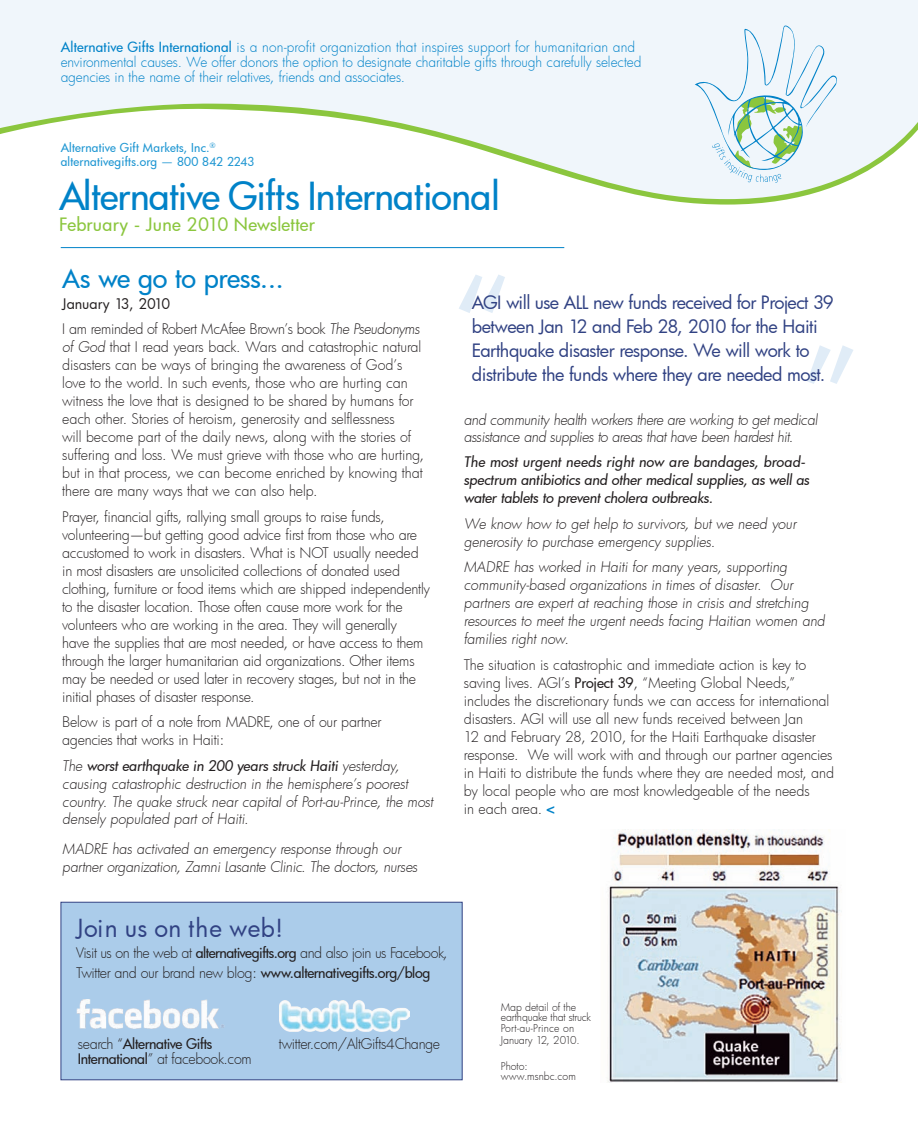
<style>
.page{position:relative;width:918px;height:1134px;background:#fff}
.page>*{position:absolute;margin:0;border:0;box-sizing:border-box;transform-origin:0 0}
.t1{font:37.8px "Futura Md";letter-spacing:-.02em;color:#0082c8}
.t2{font:27px "Futura Md";letter-spacing:-.01em;color:#0082c8}
.t3{font:24.3px "Futura Bk";letter-spacing:.015em;color:#314283}
.t4{font:18px/24px "Futura Bk";letter-spacing:-.03em;color:#314283}
.t5{font:18px "Futura Md";letter-spacing:.01em;color:#8bc63e}
.t6{font:14.25px/18px "Futura Lt";letter-spacing:-.01em;color:#231f20}
.t7{font:14.25px/18px "Futura Md";letter-spacing:-.03em;color:#231f20}
.t8{font:14.25px/19.5px "Futura Lt";letter-spacing:-.03em;color:#231f20}
.t9{font:14.25px "Futura Bk";color:#231f20}
.t10{font:13.65px/15px "Futura Lt";letter-spacing:-.005em;color:#0082c8}
.t11{font:12px "Futura Md";letter-spacing:.015em;color:#1e96d2}
.t12{font:10.5px/10.5px "Futura Lt";letter-spacing:-.005em;color:#231f20}
.s1{font-family:"Futura Md"}
.s2{font-size:25.5px}
.s3{font-family:"Futura Lt"}
.s4{font-family:"Futura Hv";color:#0082c8}
</style>
<div class="page">
<svg style="left:0;top:0;width:918px;height:199px;fill:#f0f6fb"></svg>
<svg style="left:695px;top:24px;width:143px;height:159px"></svg>
<hr style="left:61px;top:247px;width:503px;height:1px;background:#0082c8">
<div style="left:61px;top:902px;width:401px;height:178px;background:#abccea;border:1px solid #314283"></div>
<img style="left:76px;top:1000px;width:149px;height:29px">
<img style="left:279px;top:1000px;width:131px;height:32px">
<svg style="left:807px;top:345px;width:46px;height:39px"></svg>
<svg style="left:459px;top:275px;width:46px;height:38px"></svg>
<img style="left:607px;top:830px;width:235px;height:252px">
<p class="t10" style="left:61px;top:40px;width:582px"><span class="s1">Alternative Gifts International</span> is a non-profit organization that inspires support for humanitarian and environmental causes. We offer donors the option to designate charitable gifts through carefully selected agencies in the name of their relatives, friends and associates.</p>
<p class="t11" style="left:61px;top:139px;width:156px">Alternative Gift Markets, Inc.<sup>®</sup></p>
<p class="t11" style="left:61px;top:153px;width:195px">alternativegifts.org — 800 842 2243</p>
<p class="t1" style="left:59px;top:171px;width:442px">Alternative Gifts International</p>
<p class="t5" style="left:59px;top:212px;width:257px">February - June 2010 Newsletter</p>
<p class="t2" style="left:62px;top:260px;width:223px"><span class="s2">A</span>s we go to press...</p>
<p class="t9" style="left:62px;top:294px;width:110px">January 13, 2010</p>
<p class="t6" style="left:62px;top:320px;width:364px">I am reminded of Robert McAfee Brown’s book The Pseudonyms of God that I read years back. Wars and catastrophic natural disasters can be ways of bringing the awareness of God’s love to the world. In such events, those who are hurting can witness the love that is designed to be shared by humans for each other. Stories of heroism, generosity and selflessness<br>will become part of the daily news, along with the stories of suffering and loss. We must grieve with those who are hurting, but in that process, we can become enriched by knowing that there are many ways that we can also help.</p>
<p class="t6" style="left:62px;top:507px;width:369px">Prayer, financial gifts, rallying small groups to raise funds, volunteering—but getting good advice first from those who are accustomed to work in disasters. What is NOT usually needed in most disasters are unsolicited collections of donated used clothing, furniture or food items which are shipped independently to the disaster location. Those often cause more work for the volunteers who are working in the area. They will generally<br>have the supplies that are most needed, or have access to them through the larger humanitarian aid organizations. Other items may be needed or used later in recovery stages, but not in the initial phases of disaster response.</p>
<p class="t6" style="left:62px;top:713px;width:321px">Below is part of a note from MADRE, one of our partner agencies that works in Haiti:</p>
<p class="t6" style="left:62px;top:757px;width:375px">The <span class="s1">worst earthquake in 200 years struck Haiti</span> yesterday, causing catastrophic destruction in the hemisphere’s poorest country. The quake struck near capital of Port-au-Prince, the most densely populated part of Haiti.</p>
<p class="t6" style="left:62px;top:840px;width:359px">MADRE has activated an emergency response through our partner organization, Zamni Lasante Clinic. The doctors, nurses</p>
<p class="t3" style="left:76px;top:912px;width:209px">Join us on the web!</p>
<p class="t8" style="left:76px;top:943px;width:373px">Visit us on the web at <span class="s1">alternativegifts.org</span> and also join us Facebook,<br>Twitter and our brand new blog: <span class="s1">www.alternativegifts.org/blog</span></p>
<p class="t7" style="left:78px;top:1035px;width:136px"><span class="s3">search “</span>Alternative Gifts</p>
<p class="t6" style="left:78px;top:1050px;width:176px"><span class="s1">International</span>” at facebook.com</p>
<p class="t6" style="left:279px;top:1035px;width:163px">twitter.com/AltGifts4Change</p>
<p class="t4" style="left:472px;top:290px;width:364px">AGI will use ALL new funds received for Project 39 between Jan 12 and Feb 28, 2010 for the Haiti Earthquake disaster response. We will work to distribute the funds where they are needed most.</p>
<p class="t6" style="left:464px;top:410px;width:358px;line-height:17.1px">and community health workers there are working to get medical assistance and supplies to areas that have been hardest hit.</p>
<p class="t7" style="left:464px;top:453px;width:349px">The most urgent needs right now are bandages, broad&shy;spectrum antibiotics and other medical supplies, as well as water tablets to prevent cholera outbreaks.</p>
<p class="t6" style="left:464px;top:514px;width:336px">We know how to get help to survivors, but we need your generosity to purchase emergency supplies.</p>
<p class="t6" style="left:464px;top:558px;width:365px">MADRE has worked in Haiti for many years, supporting community-based organizations in times of disaster. Our partners are expert at reaching those in crisis and stretching resources to meet the urgent needs facing Haitian women and families right now.</p>
<p class="t6" style="left:464px;top:655px;width:372px">The situation is catastrophic and immediate action is key to saving lives. AGI’s <span class="s1">Project 39</span>, “Meeting Global Needs,” includes the discretionary funds we can access for international disasters. AGI will use all new funds received between Jan<br>12 and February 28, 2010, for the Haiti Earthquake disaster response. We will work with and through our partner agencies in Haiti to distribute the funds where they are needed most, and by local people who are most knowledgeable of the needs</p>
<p class="t6" style="left:464px;top:799px;width:92px">in each area. <span class="s4">&lt;</span></p>
<p class="t12" style="left:501px;top:1001px;width:92px">Map detail of the earthquake that struck<br>Port-au-Prince on</p>
<p class="t12" style="left:501px;top:1035px;width:81px">January 12, 2010.</p>
<p class="t12" style="left:501px;top:1060px;width:28px">Photo:</p>
<p class="t12" style="left:501px;top:1071px;width:77px">www.msnbc.com</p>
</div>
